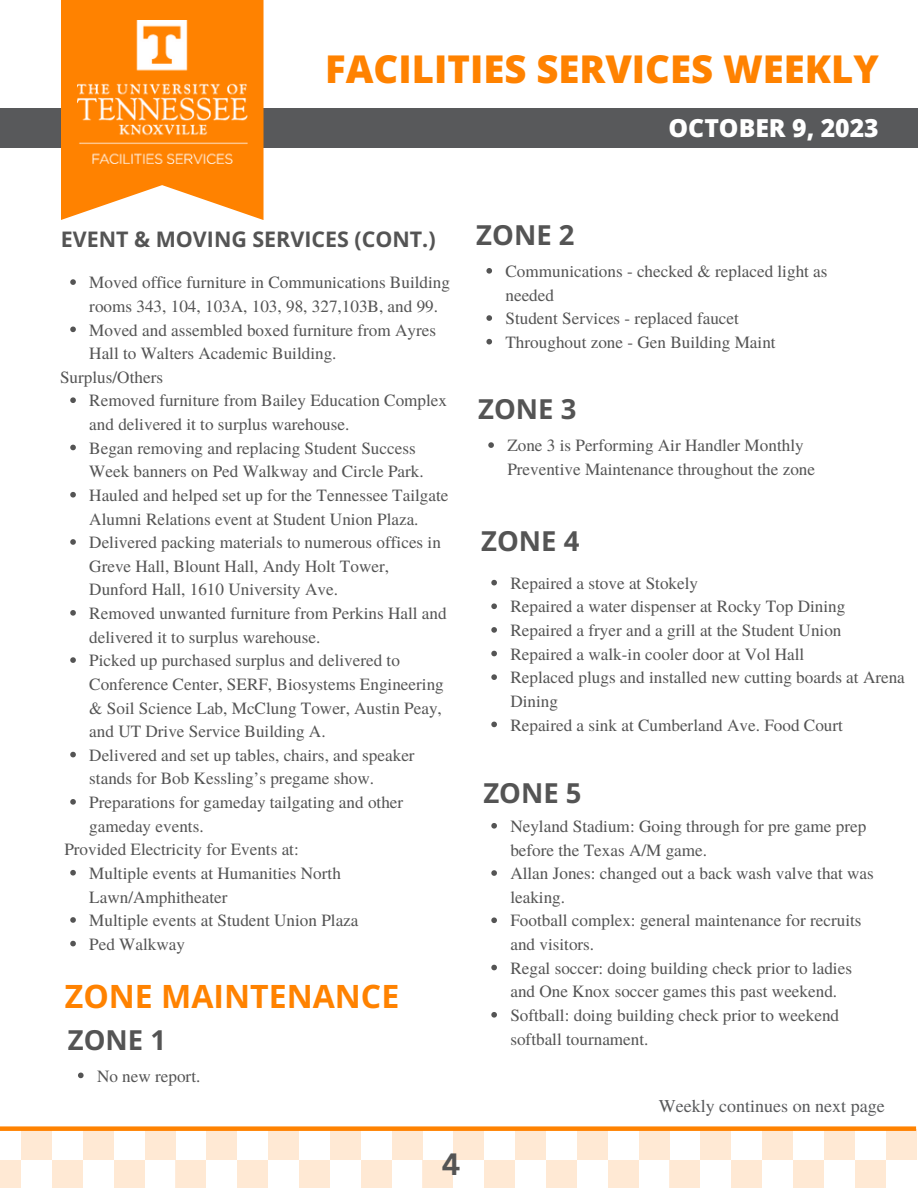
<style>
.page{position:relative;width:918px;height:1188px;background:#fff}
.page>*{position:absolute;margin:0;border:0;box-sizing:border-box;transform-origin:0 0}
.t1{font:800 38.25px "Open Sans";color:#ff8200}
.t2{font:700 32.1px "Open Sans";color:#ff8200}
.t3{font:700 30px "Canva Sans";color:#545454}
.t4{font:700 27.45px "Open Sans";color:#545454}
.t5{font:800 24.75px "Open Sans";color:#fff}
.t6{font:700 21.45px "Open Sans";color:#545454}
.t7{font:18px "Te X Gyre Termes";color:#58595b}
.t8{font:17.1px/23.7px "Te X Gyre Termes";color:#545454}
</style>
<div class="page">
<div style="left:0;top:108px;width:918px;height:40px;background:#58595b"></div>
<svg style="left:61px;top:0;width:203px;height:220px;fill:#ff8200"></svg>
<img style="left:77px;top:20px;width:170px;height:143px">
<div style="left:700px;top:1129px;width:31px;height:31px;background:#ffe9d4"></div>
<div style="left:762px;top:1129px;width:31px;height:31px;background:#ffe9d4"></div>
<div style="left:824px;top:1129px;width:31px;height:31px;background:#ffe9d4"></div>
<div style="left:886px;top:1129px;width:31px;height:31px;background:#ffe9d4"></div>
<div style="left:855px;top:1160px;width:31px;height:28px;background:#ffe9d4"></div>
<div style="left:793px;top:1160px;width:31px;height:28px;background:#ffe9d4"></div>
<div style="left:731px;top:1160px;width:31px;height:28px;background:#ffe9d4"></div>
<div style="left:669px;top:1160px;width:31px;height:28px;background:#ffe9d4"></div>
<div style="left:453px;top:1129px;width:31px;height:31px;background:#ffe9d4"></div>
<div style="left:515px;top:1129px;width:31px;height:31px;background:#ffe9d4"></div>
<div style="left:577px;top:1129px;width:31px;height:31px;background:#ffe9d4"></div>
<div style="left:639px;top:1129px;width:31px;height:31px;background:#ffe9d4"></div>
<div style="left:639px;top:1160px;width:31px;height:28px;background:#fff"></div>
<div style="left:608px;top:1160px;width:31px;height:28px;background:#ffe9d4"></div>
<div style="left:546px;top:1160px;width:31px;height:28px;background:#ffe9d4"></div>
<div style="left:484px;top:1160px;width:31px;height:28px;background:#ffe9d4"></div>
<div style="left:422px;top:1160px;width:31px;height:28px;background:#ffe9d4"></div>
<div style="left:206px;top:1129px;width:31px;height:31px;background:#ffe9d4"></div>
<div style="left:268px;top:1129px;width:31px;height:31px;background:#ffe9d4"></div>
<div style="left:330px;top:1129px;width:31px;height:31px;background:#ffe9d4"></div>
<div style="left:392px;top:1129px;width:31px;height:31px;background:#ffe9d4"></div>
<div style="left:392px;top:1160px;width:31px;height:28px;background:#fff"></div>
<div style="left:361px;top:1160px;width:31px;height:28px;background:#ffe9d4"></div>
<div style="left:299px;top:1160px;width:31px;height:28px;background:#ffe9d4"></div>
<div style="left:237px;top:1160px;width:31px;height:28px;background:#ffe9d4"></div>
<div style="left:175px;top:1160px;width:31px;height:28px;background:#ffe9d4"></div>
<div style="left:21px;top:1129px;width:31px;height:31px;background:#ffe9d4"></div>
<div style="left:83px;top:1129px;width:31px;height:31px;background:#ffe9d4"></div>
<div style="left:145px;top:1129px;width:30px;height:31px;background:#ffe9d4"></div>
<div style="left:114px;top:1160px;width:31px;height:28px;background:#ffe9d4"></div>
<div style="left:52px;top:1160px;width:31px;height:28px;background:#ffe9d4"></div>
<div style="left:0;top:1160px;width:21px;height:28px;background:#ffe9d4"></div>
<div style="left:0;top:1126px;width:916px;height:5px;background:#ff8200"></div>
<svg style="left:70px;top:279px;width:6px;height:6px"></svg>
<svg style="left:70px;top:327px;width:6px;height:5px"></svg>
<svg style="left:70px;top:397px;width:6px;height:6px"></svg>
<svg style="left:70px;top:445px;width:6px;height:5px"></svg>
<svg style="left:70px;top:492px;width:6px;height:6px"></svg>
<svg style="left:70px;top:539px;width:6px;height:6px"></svg>
<svg style="left:70px;top:610px;width:6px;height:6px"></svg>
<svg style="left:70px;top:657px;width:6px;height:6px"></svg>
<svg style="left:70px;top:752px;width:6px;height:5px"></svg>
<svg style="left:70px;top:799px;width:6px;height:6px"></svg>
<svg style="left:70px;top:870px;width:6px;height:6px"></svg>
<svg style="left:70px;top:917px;width:6px;height:6px"></svg>
<svg style="left:70px;top:941px;width:6px;height:5px"></svg>
<svg style="left:78px;top:1073px;width:6px;height:5px"></svg>
<svg style="left:486px;top:268px;width:6px;height:6px"></svg>
<svg style="left:486px;top:315px;width:6px;height:6px"></svg>
<svg style="left:486px;top:339px;width:6px;height:5px"></svg>
<svg style="left:488px;top:442px;width:6px;height:6px"></svg>
<svg style="left:491px;top:580px;width:6px;height:5px"></svg>
<svg style="left:491px;top:603px;width:6px;height:6px"></svg>
<svg style="left:491px;top:627px;width:6px;height:6px"></svg>
<svg style="left:491px;top:651px;width:6px;height:5px"></svg>
<svg style="left:491px;top:674px;width:6px;height:6px"></svg>
<svg style="left:491px;top:722px;width:6px;height:5px"></svg>
<svg style="left:491px;top:823px;width:6px;height:6px"></svg>
<svg style="left:491px;top:870px;width:6px;height:6px"></svg>
<svg style="left:491px;top:917px;width:6px;height:6px"></svg>
<svg style="left:491px;top:965px;width:6px;height:5px"></svg>
<svg style="left:491px;top:1012px;width:6px;height:6px"></svg>
<p class="t1" style="left:325px;top:42px;width:555px">FACILITIES SERVICES WEEKLY</p>
<p class="t5" style="left:669px;top:111px;width:212px">OCTOBER 9, 2023</p>
<p class="t6" style="left:61px;top:224px;width:376px">EVENT &amp; MOVING SERVICES (CONT.)</p>
<p class="t8" style="left:89px;top:270px;width:362px">Moved office furniture in Communications Building rooms 343, 104, 103A, 103, 98, 327,103B, and 99.</p>
<p class="t8" style="left:89px;top:317px;width:348px">Moved and assembled boxed furniture from Ayres<br>Hall to Walters Academic Building.</p>
<p class="t8" style="left:89px;top:388px;width:359px">Removed furniture from Bailey Education Complex and delivered it to surplus warehouse.</p>
<p class="t8" style="left:89px;top:435px;width:336px">Began removing and replacing Student Success<br>Week banners on Ped Walkway and Circle Park.</p>
<p class="t8" style="left:89px;top:482px;width:361px">Hauled and helped set up for the Tennessee Tailgate<br>Alumni Relations event at Student Union Plaza.</p>
<p class="t8" style="left:89px;top:530px;width:353px">Delivered packing materials to numerous offices in<br>Greve Hall, Blount Hall, Andy Holt Tower,<br>Dunford Hall, 1610 University Ave.</p>
<p class="t8" style="left:89px;top:601px;width:359px">Removed unwanted furniture from Perkins Hall and delivered it to surplus warehouse.</p>
<p class="t8" style="left:89px;top:648px;width:356px">Picked up purchased surplus and delivered to Conference Center, SERF, Biosystems Engineering &amp; Soil Science Lab, McClung Tower, Austin Peay, and UT Drive Service Building A.</p>
<p class="t8" style="left:89px;top:742px;width:327px">Delivered and set up tables, chairs, and speaker stands for Bob Kessling’s pregame show.</p>
<p class="t8" style="left:89px;top:790px;width:315px">Preparations for gameday tailgating and other gameday events.</p>
<p class="t8" style="left:89px;top:860px;width:253px">Multiple events at Humanities North<br>Lawn/Amphitheater</p>
<p class="t8" style="left:89px;top:908px;width:271px">Multiple events at Student Union Plaza</p>
<p class="t8" style="left:89px;top:931px;width:97px">Ped Walkway</p>
<p class="t8" style="left:60px;top:364px;width:104px">Surplus/Others</p>
<p class="t8" style="left:64px;top:837px;width:236px">Provided Electricity for Events at:</p>
<p class="t2" style="left:65px;top:974px;width:336px">ZONE MAINTENANCE</p>
<p class="t4" style="left:68px;top:1021px;width:100px">ZONE 1</p>
<p class="t8" style="left:97px;top:1063px;width:105px">No new report.</p>
<p class="t3" style="left:442px;top:1143px;width:20px">4</p>
<p class="t4" style="left:476px;top:216px;width:100px">ZONE 2</p>
<p class="t8" style="left:505px;top:259px;width:324px">Communications - checked &amp; replaced light as needed</p>
<p class="t8" style="left:505px;top:306px;width:235px">Student Services - replaced faucet</p>
<p class="t8" style="left:505px;top:329px;width:272px">Throughout zone - Gen Building Maint</p>
<p class="t4" style="left:478px;top:390px;width:100px">ZONE 3</p>
<p class="t8" style="left:507px;top:433px;width:309px">Zone 3 is Performing Air Handler Monthly<br>Preventive Maintenance throughout the zone</p>
<p class="t4" style="left:481px;top:521px;width:100px">ZONE 4</p>
<p class="t8" style="left:510px;top:570px;width:189px">Repaired a stove at Stokely</p>
<p class="t8" style="left:510px;top:594px;width:336px">Repaired a water dispenser at Rocky Top Dining</p>
<p class="t8" style="left:510px;top:618px;width:333px">Repaired a fryer and a grill at the Student Union</p>
<p class="t8" style="left:510px;top:641px;width:295px">Repaired a walk-in cooler door at Vol Hall</p>
<p class="t8" style="left:510px;top:665px;width:396px">Replaced plugs and installed new cutting boards at Arena<br>Dining</p>
<p class="t8" style="left:510px;top:712px;width:334px">Repaired a sink at Cumberland Ave. Food Court</p>
<p class="t4" style="left:483px;top:773px;width:100px">ZONE 5</p>
<p class="t8" style="left:510px;top:814px;width:357px">Neyland Stadium: Going through for pre game prep before the Texas A/M game.</p>
<p class="t8" style="left:510px;top:861px;width:365px">Allan Jones: changed out a back wash valve that was leaking.</p>
<p class="t8" style="left:510px;top:908px;width:353px">Football complex: general maintenance for recruits and visitors.</p>
<p class="t8" style="left:510px;top:955px;width:343px">Regal soccer: doing building check prior to ladies and One Knox soccer games this past weekend.</p>
<p class="t8" style="left:510px;top:1003px;width:330px">Softball: doing building check prior to weekend softball tournament.</p>
<p class="t7" style="left:659px;top:1093px;width:227px">Weekly continues on next page</p>
</div>
